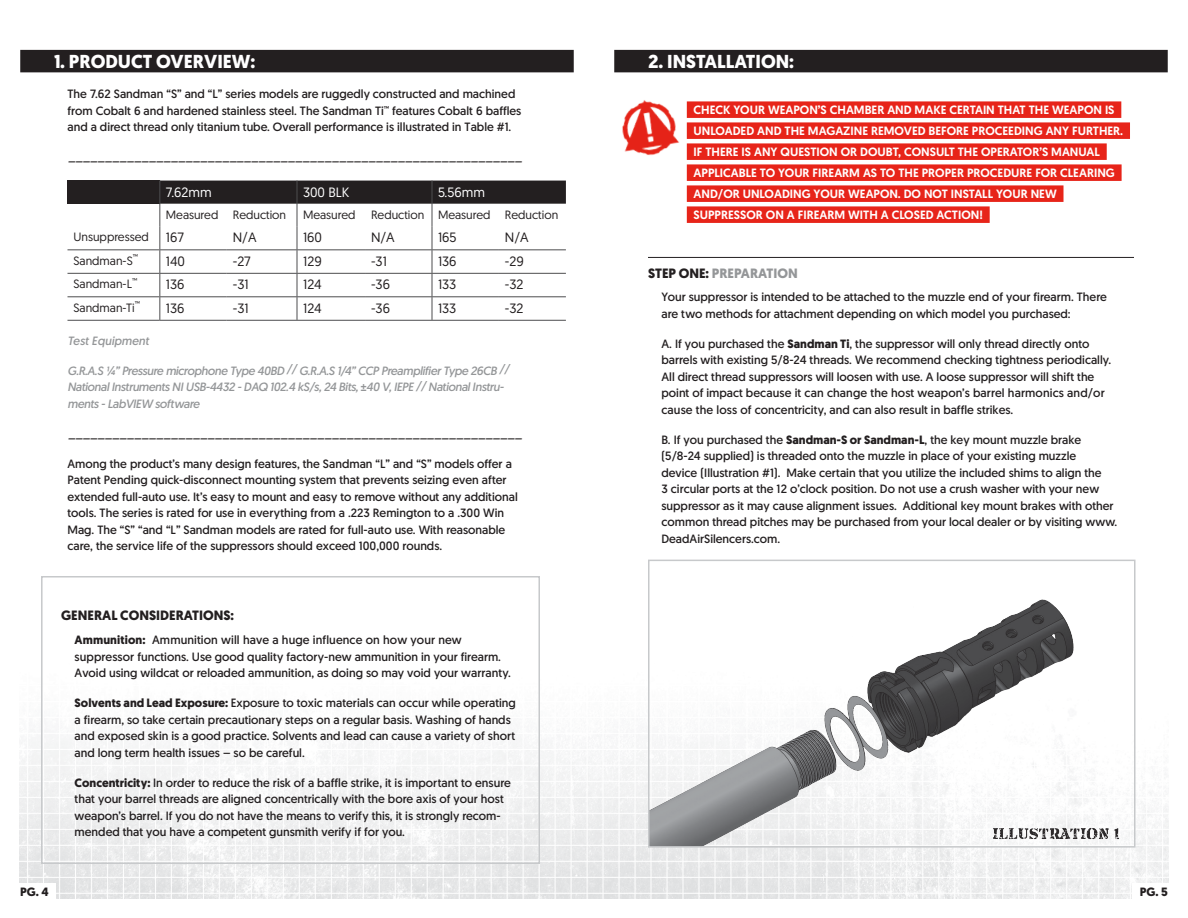
<style>
.page{position:relative;width:1188px;height:918px;background:#fff}
.page>*{position:absolute;margin:0;border:0;box-sizing:border-box;transform-origin:0 0}
.t1{font:700 18.75px "Geomanist";color:#fff}
.t2{font:13.5px "Geomanist";color:#231f20}
.t3{font:700 13.5px "Geomanist";color:#231f20}
.Bold_sub_heads{font:700 13.5px "Geomanist";color:#949698}
.t4{font:13.5px "Geomanist";color:#fff}
.Copy{font:12px/16.5px "Geomanist";color:#231f20}
.Warning{font:500 12px "Geomanist";color:#fff}
.t5{font:italic 12px/16.5px "Geomanist";letter-spacing:-.03em;color:#949698}
.t6{font:italic 12px "Geomanist";color:#231f20}
.t7{font:12px "Geomanist";color:#231f20}
.t8{font:italic 12px "Geomanist";color:#949698}
.t9{font:700 12px "Geomanist";color:#231f20}
.t10{font:7.05px "Geomanist";color:#231f20}
.s1{font-family:"Source Sans Pro";font-weight:700}
.s2{font-weight:700}
.s3{color:#231f20}
</style>
<div class="page">
<img style="left:19px;top:49px;width:1150px;height:850px">
<div style="left:0;top:884px;width:55px;height:17px;background:#fff"></div>
<div style="left:1133px;top:884px;width:55px;height:17px;background:#fff"></div>
<div style="left:20px;top:50px;width:554px;height:22px;background:#231f20"></div>
<div style="left:68px;top:181px;width:92px;height:23px;background:#231f20"></div>
<hr style="left:68px;top:320px;width:92px;height:1px;background:#4d4d4f">
<hr style="left:160px;top:320px;width:67px;height:1px;background:#4d4d4f">
<hr style="left:227px;top:320px;width:70px;height:1px;background:#4d4d4f">
<hr style="left:297px;top:320px;width:68px;height:1px;background:#4d4d4f">
<hr style="left:365px;top:320px;width:67px;height:1px;background:#4d4d4f">
<hr style="left:432px;top:320px;width:67px;height:1px;background:#4d4d4f">
<hr style="left:499px;top:320px;width:67px;height:1px;background:#4d4d4f">
<hr style="left:68px;top:249px;width:92px;height:1px;background:#4d4d4f">
<hr style="left:68px;top:273px;width:92px;height:1px;background:#4d4d4f">
<hr style="left:68px;top:296px;width:92px;height:1px;background:#4d4d4f">
<svg style="left:159px;top:181px;width:407px;height:139px"></svg>
<div style="left:614px;top:50px;width:554px;height:22px;background:#231f20"></div>
<hr style="left:648px;top:257px;width:486px;height:1px;background:#231f20">
<img style="left:651px;top:563px;width:477px;height:282px">
<div style="left:648px;top:560px;width:488px;height:288px;border:2px solid #c7c9cb"></div>
<img style="left:594px;top:75px;width:109px;height:109px">
<div style="left:687px;top:101px;width:434px;height:17px;background:#e72419"></div>
<div style="left:687px;top:122px;width:443px;height:17px;background:#e72419"></div>
<div style="left:687px;top:143px;width:420px;height:17px;background:#e72419"></div>
<div style="left:687px;top:164px;width:435px;height:17px;background:#e72419"></div>
<div style="left:687px;top:185px;width:377px;height:17px;background:#e72419"></div>
<div style="left:687px;top:206px;width:303px;height:17px;background:#e72419"></div>
<div style="left:41px;top:576px;width:499px;height:288px;border:2px solid #c7c9cb"></div>
<p class="t1" style="left:54px;top:49px;width:203px">1. PRODUCT OVERVIEW:</p>
<p class="Copy" style="left:68px;top:85px;width:455px">The 7.62 Sandman “S” and “L” series models are ruggedly constructed and machined from Cobalt 6 and hardened stainless steel. The Sandman Ti<sup>™</sup> features Cobalt 6 baffles and a direct thread only titanium tube. Overall performance is illustrated in Table #1.</p>
<p class="t6" style="left:69px;top:149px;width:455px">______________________________________________________________</p>
<p class="t4" style="left:166px;top:183px;width:47px">7.62mm</p>
<p class="t4" style="left:303px;top:183px;width:48px">300 BLK</p>
<p class="t4" style="left:438px;top:183px;width:49px">5.56mm</p>
<p class="t7" style="left:166px;top:207px;width:54px">Measured</p>
<p class="t7" style="left:233px;top:207px;width:55px">Reduction</p>
<p class="t7" style="left:303px;top:207px;width:54px">Measured</p>
<p class="t7" style="left:371px;top:207px;width:55px">Reduction</p>
<p class="t7" style="left:438px;top:207px;width:54px">Measured</p>
<p class="t7" style="left:505px;top:207px;width:55px">Reduction</p>
<p class="t7" style="left:74px;top:229px;width:77px">Unsuppressed</p>
<p class="t2" style="left:166px;top:229px;width:20px">167</p>
<p class="t2" style="left:233px;top:229px;width:25px">N/A</p>
<p class="t2" style="left:303px;top:229px;width:21px">160</p>
<p class="t2" style="left:371px;top:229px;width:25px">N/A</p>
<p class="t2" style="left:438px;top:229px;width:20px">165</p>
<p class="t2" style="left:505px;top:229px;width:25px">N/A</p>
<p class="t7" style="left:74px;top:253px;width:61px">Sandman-S</p>
<p class="t10" style="left:133px;top:252px;width:7px">™</p>
<p class="t2" style="left:166px;top:252px;width:21px">140</p>
<p class="t2" style="left:233px;top:252px;width:19px">-27</p>
<p class="t2" style="left:303px;top:252px;width:20px">129</p>
<p class="t2" style="left:371px;top:252px;width:17px">-31</p>
<p class="t2" style="left:438px;top:252px;width:20px">136</p>
<p class="t2" style="left:505px;top:252px;width:20px">-29</p>
<p class="t10" style="left:132px;top:276px;width:7px">™</p>
<p class="t7" style="left:74px;top:276px;width:60px">Sandman-L</p>
<p class="t2" style="left:166px;top:276px;width:20px">136</p>
<p class="t2" style="left:233px;top:276px;width:17px">-31</p>
<p class="t2" style="left:303px;top:276px;width:20px">124</p>
<p class="t2" style="left:371px;top:276px;width:21px">-36</p>
<p class="t2" style="left:438px;top:276px;width:20px">133</p>
<p class="t2" style="left:505px;top:276px;width:20px">-32</p>
<p class="t10" style="left:135px;top:299px;width:7px">™</p>
<p class="t7" style="left:74px;top:300px;width:63px">Sandman-Ti</p>
<p class="t2" style="left:166px;top:299px;width:20px">136</p>
<p class="t2" style="left:233px;top:299px;width:17px">-31</p>
<p class="t2" style="left:303px;top:299px;width:20px">124</p>
<p class="t2" style="left:371px;top:299px;width:21px">-36</p>
<p class="t2" style="left:438px;top:299px;width:20px">133</p>
<p class="t2" style="left:505px;top:299px;width:20px">-32</p>
<p class="t8" style="left:68px;top:333px;width:83px">Test Equipment</p>
<p class="t5" style="left:68px;top:362px;width:443px">G.R.A.S ¼” Pressure microphone Type 40BD // G.R.A.S 1/4” CCP Preamplifier Type 26CB //<br>National Instruments NI USB-4432 - DAQ 102.4 kS/s, 24 Bits, <span class="s1">±</span>40 V, IEPE // National Instru&shy;ments - LabVIEW software</p>
<p class="t6" style="left:69px;top:426px;width:455px">______________________________________________________________</p>
<p class="Copy" style="left:68px;top:455px;width:452px">Among the product’s many design features, the Sandman “L” and “S” models offer a Patent Pending quick-disconnect mounting system that prevents seizing even after extended full-auto use. It’s easy to mount and easy to remove without any additional tools. The series is rated for use in everything from a .223 Remington to a .300 Win Mag. The “S” “and “L” Sandman models are rated for full-auto use. With reasonable care, the service life of the suppressors should exceed 100,000 rounds.</p>
<p class="t3" style="left:61px;top:607px;width:174px">GENERAL CONSIDERATIONS:</p>
<p class="Copy" style="left:75px;top:632px;width:438px"><span class="s2">Ammunition:</span> Ammunition will have a huge influence on how your new suppressor functions. Use good quality factory-new ammunition in your firearm.<br>Avoid using wildcat or reloaded ammunition, as doing so may void your warranty.</p>
<p class="Copy" style="left:75px;top:695px;width:443px"><span class="s2">Solvents and Lead Exposure:</span> Exposure to toxic materials can occur while operating a firearm, so take certain precautionary steps on a regular basis. Washing of hands and exposed skin is a good practice. Solvents and lead can cause a variety of short and long term health issues – so be careful.</p>
<p class="Copy" style="left:75px;top:774px;width:438px"><span class="s2">Concentricity:</span> In order to reduce the risk of a baffle strike, it is important to ensure that your barrel threads are aligned concentrically with the bore axis of your host weapon’s barrel. If you do not have the means to verify this, it is strongly recom&shy;mended that you have a competent gunsmith verify if for you.</p>
<p class="t1" style="left:648px;top:49px;width:148px">2. INSTALLATION:</p>
<p class="Warning" style="left:694px;top:102px;width:423px">CHECK YOUR WEAPON’S CHAMBER AND MAKE CERTAIN THAT THE WEAPON IS</p>
<p class="Warning" style="left:694px;top:123px;width:431px">UNLOADED AND THE MAGAZINE REMOVED BEFORE PROCEEDING ANY FURTHER.</p>
<p class="Warning" style="left:694px;top:144px;width:408px">IF THERE IS ANY QUESTION OR DOUBT, CONSULT THE OPERATOR’S MANUAL</p>
<p class="Warning" style="left:694px;top:165px;width:423px">APPLICABLE TO YOUR FIREARM AS TO THE PROPER PROCEDURE FOR CLEARING</p>
<p class="Warning" style="left:694px;top:186px;width:365px">AND/OR UNLOADING YOUR WEAPON. DO NOT INSTALL YOUR NEW</p>
<p class="Warning" style="left:694px;top:207px;width:291px">SUPPRESSOR ON A FIREARM WITH A CLOSED ACTION!</p>
<p class="Bold_sub_heads" style="left:648px;top:264px;width:151px"><span class="s3">STEP ONE:</span> PREPARATION</p>
<p class="Copy" style="left:662px;top:289px;width:447px">Your suppressor is intended to be attached to the muzzle end of your firearm. There are two methods for attachment depending on which model you purchased:</p>
<p class="Copy" style="left:662px;top:335px;width:451px">A. If you purchased the <span class="s2">Sandman Ti</span>, the suppressor will only thread directly onto barrels with existing 5/8-24 threads. We recommend checking tightness periodically.<br>All direct thread suppressors will loosen with use. A loose suppressor will shift the point of impact because it can change the host weapon’s barrel harmonics and/or cause the loss of concentricity, and can also result in baffle strikes.</p>
<p class="Copy" style="left:662px;top:431px;width:457px">B. If you purchased the <span class="s2">Sandman-S or Sandman-L</span>, the key mount muzzle brake (5/8-24 supplied) is threaded onto the muzzle in place of your existing muzzle<br>device (Illustration #1). Make certain that you utilize the included shims to align the<br>3 circular ports at the 12 o’clock position. Do not use a crush washer with your new suppressor as it may cause alignment issues. Additional key mount brakes with other common thread pitches may be purchased from your local dealer or by visiting www.<br>DeadAirSilencers.com.</p>
<p class="t9" style="left:20px;top:883px;width:30px">PG. 4</p>
<p class="t9" style="left:1140px;top:883px;width:29px">PG. 5</p>
</div>
